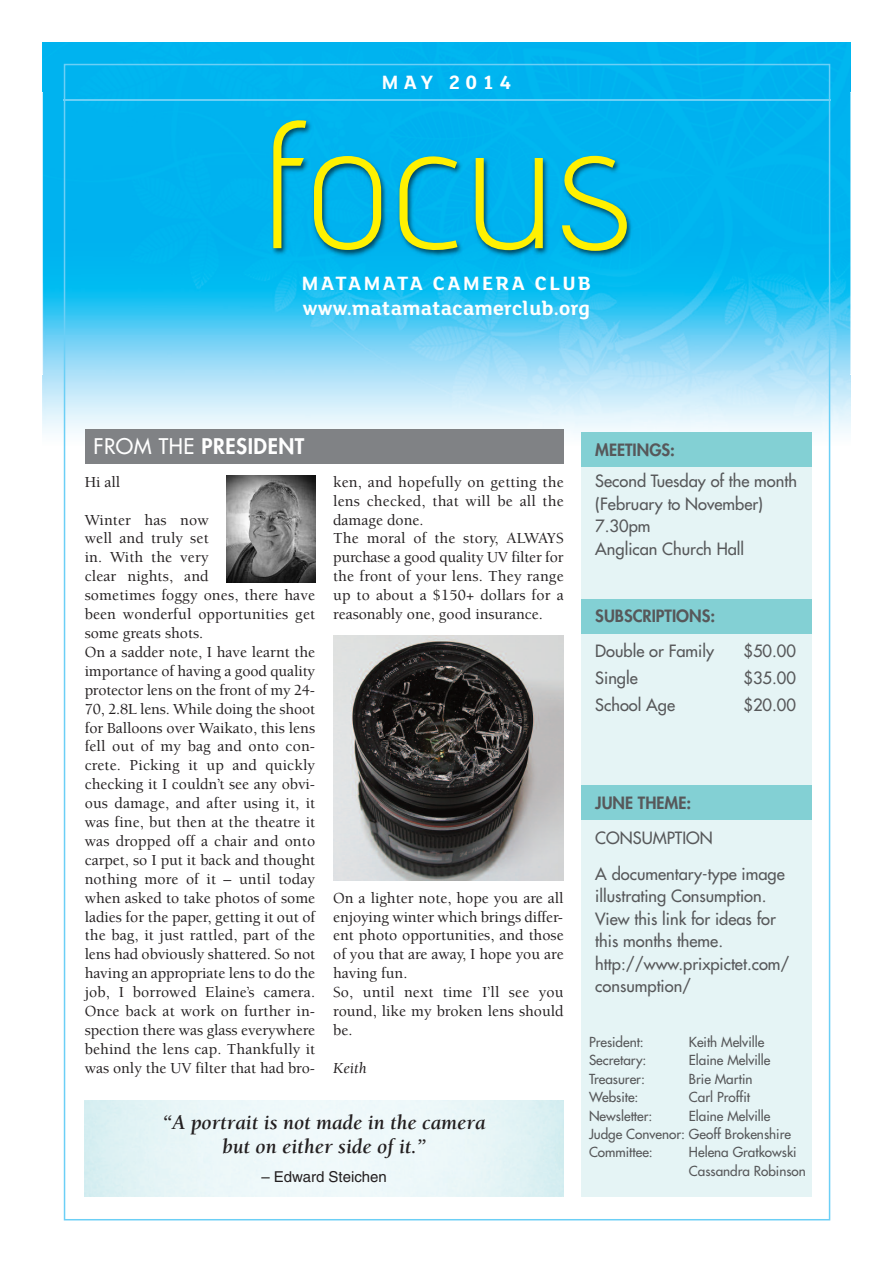
<style>
.page{position:relative;width:893px;height:1263px;background:#fff}
.page>*{position:absolute;margin:0;border:0;box-sizing:border-box;transform-origin:0 0}
.t1{font:180px "advent Lt 1";color:#fff101}
.t2{font:italic 700 21px/24px "Berkeley";color:#231f20;text-align:center}
.t3{font:700 21px/25.2px "LJH Lighthouse";letter-spacing:.015em;color:#fff}
.t4{font:800 21px "Futura";letter-spacing:.025em;color:#fff}
.t5{font:700 21px "LJH Lighthouse";letter-spacing:.04em;color:#fff}
.t6{font:16.5px/22.5px "Futura";color:#57585a}
.t7{font:800 16.5px "Futura";color:#57585a}
.t8{font:500 15.75px/18.9px "Berkeley";color:#231f20}
.t9{font:italic 15.75px "Berkeley";color:#231f20}
.t10{font:15px "Helvetica";color:#231f20}
.t11{font:13.5px/18.5px "Futura";color:#57585a}
.s1{font-weight:400}
</style>
<div class="page">
<img style="left:43px;top:43px;width:807px;height:408px">
<img style="left:42px;top:92px;width:809px;height:282px">
<hr style="left:67px;top:99px;width:760px;height:2px;background:#6bcff6">
<div style="left:85px;top:429px;width:479px;height:34px;background:#808285"></div>
<div style="left:582px;top:432px;width:230px;height:765px;background:#e5f4f5"></div>
<div style="left:582px;top:432px;width:230px;height:34px;background:#83d0d4"></div>
<div style="left:582px;top:599px;width:230px;height:34px;background:#83d0d4"></div>
<div style="left:582px;top:786px;width:230px;height:34px;background:#83d0d4"></div>
<img style="left:227px;top:476px;width:88px;height:107px">
<img style="left:333px;top:635px;width:231px;height:246px">
<h2 class="t5" style="left:382px;top:68px;width:131px">MAY 2014</h2>
<h1 class="t1" style="left:261px;top:122px;width:372px">focus</h1>
<h2 class="t3" style="left:302px;top:270px;width:291px">MATAMATA CAMERA CLUB www.matamatacamerclub.org</h2>
<h2 class="t4" style="left:94px;top:437px;width:212px"><span class="s1">FROM THE</span> PRESIDENT</h2>
<p class="t8" style="left:85px;top:474px;width:37px">Hi all</p>
<p class="t8" style="left:85px;top:511px;width:232px">Winter has now<br>well and truly set<br>in. With the very<br>clear nights, and<br>sometimes foggy ones, there have been wonderful opportunities get some greats shots.<br>On a sadder note, I have learnt the importance of having a good quality protector lens on the front of my 24-<br>70, 2.8L lens. While doing the shoot for Balloons over Waikato, this lens fell out of my bag and onto con&shy;crete. Picking it up and quickly checking it I couldn’t see any obvi&shy;ous damage, and after using it, it was fine, but then at the theatre it was dropped off a chair and onto carpet, so I put it back and thought nothing more of it – until today when asked to take photos of some ladies for the paper, getting it out of the bag, it just rattled, part of the lens had obviously shattered. So not having an appropriate lens to do the job, I borrowed Elaine’s camera.<br>Once back at work on further in&shy;spection there was glass everywhere behind the lens cap. Thankfully it was only the UV filter that had bro-</p>
<p class="t8" style="left:333px;top:474px;width:232px">ken, and hopefully on getting the lens checked, that will be all the damage done.<br>The moral of the story, ALWAYS purchase a good quality UV filter for the front of your lens. They range up to about a $150+ dollars for a reasonably one, good insurance.</p>
<p class="t8" style="left:333px;top:889px;width:232px">On a lighter note, hope you are all enjoying winter which brings differ&shy;ent photo opportunities, and those of you that are away, I hope you are having fun.<br>So, until next time I’ll see you round, like my broken lens should be.</p>
<p class="t9" style="left:333px;top:1062px;width:35px">Keith</p>
<h2 class="t2" style="left:163px;top:1112px;width:324px">“A portrait is not made in the camera but on either side of it.”</h2>
<p class="t10" style="left:261px;top:1171px;width:127px">– Edward Steichen</p>
<p class="t7" style="left:595px;top:442px;width:81px">MEETINGS:</p>
<p class="t6" style="left:595px;top:471px;width:203px">Second Tuesday of the month (February to November)<br>7.30pm<br>Anglican Church Hall</p>
<p class="t7" style="left:595px;top:608px;width:121px">SUBSCRIPTIONS:</p>
<p class="t6" style="left:595px;top:641px;width:120px">Double or Family</p>
<p class="t6" style="left:744px;top:641px;width:54px">$50.00</p>
<p class="t6" style="left:595px;top:668px;width:44px">Single</p>
<p class="t6" style="left:744px;top:668px;width:54px">$35.00</p>
<p class="t6" style="left:595px;top:695px;width:81px">School Age</p>
<p class="t6" style="left:744px;top:695px;width:54px">$20.00</p>
<p class="t7" style="left:595px;top:795px;width:97px">JUNE THEME:</p>
<p class="t6" style="left:595px;top:822px;width:191px;line-height:35.2px">CONSUMPTION<br>A documentary-type image</p>
<p class="t6" style="left:595px;top:886px;width:196px">illustrating Consumption.<br>View this link for ideas for this months theme. http://www.prixpictet.com/ consumption/</p>
<p class="t11" style="left:589px;top:1034px;width:56px">President:</p>
<p class="t11" style="left:689px;top:1034px;width:77px">Keith Melville</p>
<p class="t11" style="left:589px;top:1052px;width:59px">Secretary:</p>
<p class="t11" style="left:689px;top:1052px;width:83px">Elaine Melville</p>
<p class="t11" style="left:589px;top:1070px;width:57px">Treasurer:</p>
<p class="t11" style="left:689px;top:1070px;width:65px">Brie Martin</p>
<p class="t11" style="left:589px;top:1089px;width:51px">Website:</p>
<p class="t11" style="left:689px;top:1089px;width:63px">Carl Proffit</p>
<p class="t11" style="left:589px;top:1107px;width:65px">Newsletter:</p>
<p class="t11" style="left:589px;top:1107px;width:203px;text-indent:100px">Elaine Melville<br>Judge Convenor: Geoff Brokenshire<br>Committee:</p>
<p class="t11" style="left:689px;top:1144px;width:118px">Helena Gratkowski<br>Cassandra Robinson</p>
</div>
